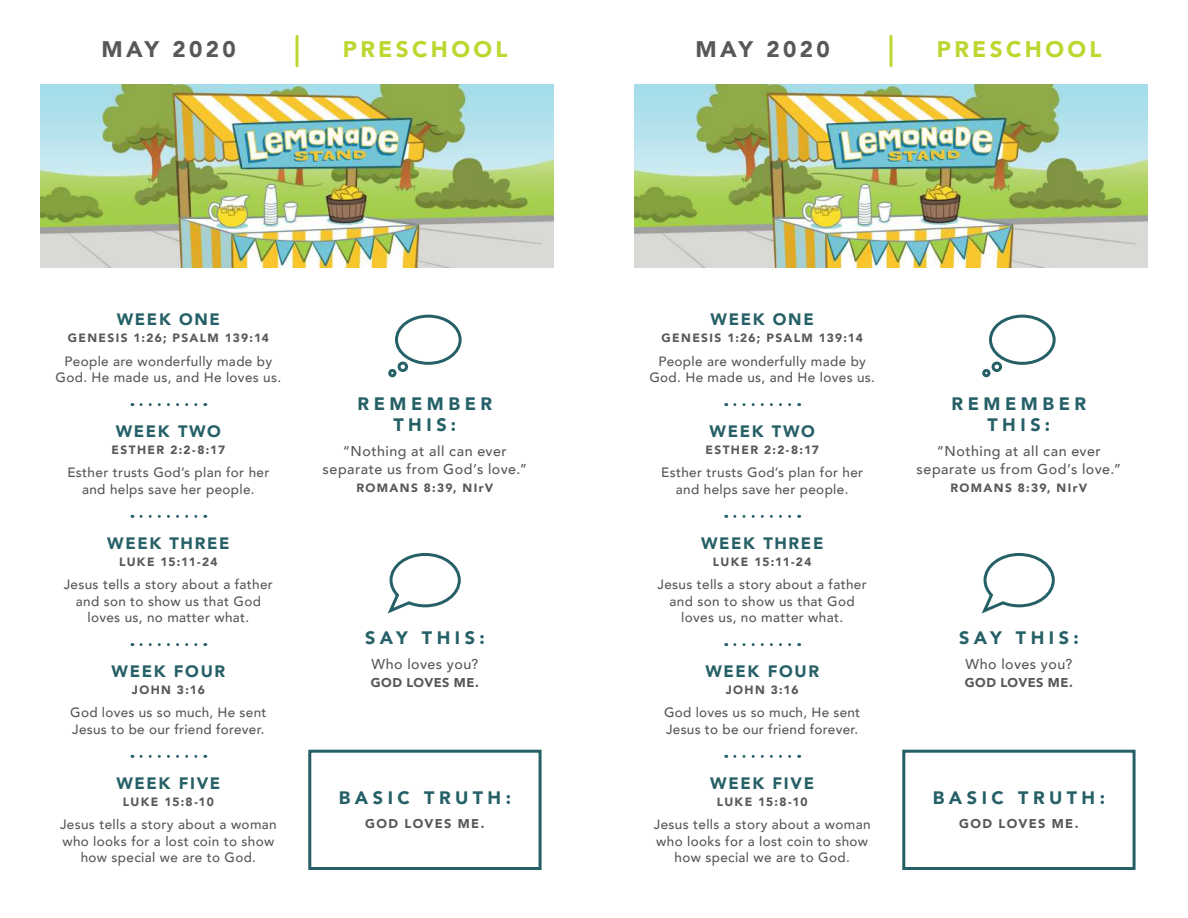
<style>
.page{position:relative;width:1188px;height:918px;background:#fff}
.page>*{position:absolute;margin:0;border:0;box-sizing:border-box;transform-origin:0 0}
.t1{font:900 22.5px "Avenir";letter-spacing:.15em;color:#bed62f}
.t2{font:900 22.5px "Avenir";letter-spacing:.15em;color:#57585a}
.t3{font:900 18px/21px "Avenir";letter-spacing:.25em;color:#266067;text-align:center}
.t4{font:900 16.5px "Avenir";letter-spacing:.1em;color:#266067}
.t5{font:500 14.25px/18px "Avenir";letter-spacing:.035em;color:#57585a;text-align:center}
.t6{font:500 13.5px/16.5px "Avenir";letter-spacing:.025em;color:#57585a;text-align:center}
.t7{font:900 12.75px "Avenir";letter-spacing:.11em;color:#57585a}
.t8{font:900 12.75px "Avenir";letter-spacing:.035em;color:#57585a}
.t9{font:900 12px "Avenir";letter-spacing:.115em;color:#57585a}
</style>
<div class="page">
<img style="left:40px;top:84px;width:514px;height:184px">
<img style="left:634px;top:84px;width:514px;height:184px">
<svg style="left:141px;top:403px;width:65px;height:3px"></svg>
<svg style="left:141px;top:515px;width:65px;height:3px"></svg>
<svg style="left:141px;top:643px;width:65px;height:3px"></svg>
<svg style="left:141px;top:755px;width:65px;height:3px"></svg>
<svg style="left:735px;top:403px;width:65px;height:3px"></svg>
<svg style="left:735px;top:515px;width:65px;height:3px"></svg>
<svg style="left:735px;top:643px;width:65px;height:3px"></svg>
<svg style="left:735px;top:755px;width:65px;height:3px"></svg>
<div style="left:308px;top:750px;width:234px;height:120px;border:3px solid #266067"></div>
<div style="left:902px;top:750px;width:234px;height:120px;border:3px solid #266067"></div>
<div style="left:395px;top:315px;width:67px;height:50px;border:3px solid #266067;border-radius:50%"></div>
<div style="left:398px;top:362px;width:10px;height:10px;border:3px solid #266067;border-radius:50%"></div>
<div style="left:388px;top:369px;width:9px;height:8px;border:3px solid #266067;border-radius:50%"></div>
<div style="left:989px;top:315px;width:67px;height:50px;border:3px solid #266067;border-radius:50%"></div>
<div style="left:992px;top:362px;width:10px;height:10px;border:3px solid #266067;border-radius:50%"></div>
<div style="left:982px;top:369px;width:9px;height:8px;border:3px solid #266067;border-radius:50%"></div>
<svg style="left:387px;top:553px;width:74px;height:61px"></svg>
<svg style="left:981px;top:553px;width:74px;height:61px"></svg>
<hr style="left:296px;top:36px;width:3px;height:30px;background:#bed62f">
<hr style="left:890px;top:36px;width:3px;height:30px;background:#bed62f">
<h1 class="t2" style="left:102px;top:40px;width:136px">MAY 2020</h1>
<h1 class="t1" style="left:343px;top:40px;width:166px">PRESCHOOL</h1>
<h1 class="t2" style="left:696px;top:40px;width:136px">MAY 2020</h1>
<h1 class="t1" style="left:937px;top:40px;width:166px">PRESCHOOL</h1>
<p class="t4" style="left:117px;top:312px;width:105px">WEEK ONE</p>
<p class="t9" style="left:68px;top:333px;width:203px">GENESIS 1:26; PSALM 139:14</p>
<p class="t6" style="left:56px;top:354px;width:227px">People are wonderfully made by<br>God. He made us, and He loves us.</p>
<p class="t4" style="left:116px;top:424px;width:107px">WEEK TWO</p>
<p class="t9" style="left:112px;top:445px;width:115px">ESTHER 2:2-8:17</p>
<p class="t6" style="left:67px;top:466px;width:203px">Esther trusts God’s plan for her and helps save her people.</p>
<p class="t4" style="left:107px;top:536px;width:124px">WEEK THREE</p>
<p class="t9" style="left:119px;top:557px;width:100px">LUKE 15:11-24</p>
<p class="t6" style="left:64px;top:578px;width:211px">Jesus tells a story about a father and son to show us that God loves us, no matter what.</p>
<p class="t4" style="left:112px;top:664px;width:115px">WEEK FOUR</p>
<p class="t9" style="left:132px;top:685px;width:74px">JOHN 3:16</p>
<p class="t6" style="left:70px;top:706px;width:198px;text-align:left">God loves us so much, He sent<br>Jesus to be our friend forever.</p>
<p class="t4" style="left:116px;top:776px;width:105px">WEEK FIVE</p>
<p class="t9" style="left:123px;top:797px;width:92px">LUKE 15:8-10</p>
<p class="t6" style="left:60px;top:818px;width:218px">Jesus tells a story about a woman who looks for a lost coin to show how special we are to God.</p>
<h2 class="t3" style="left:358px;top:395px;width:136px">REMEMBER<br>THIS:</h2>
<p class="t5" style="left:323px;top:444px;width:206px">“Nothing at all can ever separate us from God’s love.”</p>
<p class="t9" style="left:356px;top:483px;width:139px">ROMANS 8:39, NIrV</p>
<h2 class="t3" style="left:365px;top:628px;width:121px">SAY THIS:</h2>
<p class="t5" style="left:371px;top:656px;width:108px">Who loves you?</p>
<p class="t8" style="left:371px;top:677px;width:110px">GOD LOVES ME.</p>
<h2 class="t3" style="left:339px;top:788px;width:174px">BASIC TRUTH:</h2>
<p class="t7" style="left:365px;top:818px;width:121px">GOD LOVES ME.</p>
<p class="t4" style="left:711px;top:312px;width:105px">WEEK ONE</p>
<p class="t9" style="left:662px;top:333px;width:203px">GENESIS 1:26; PSALM 139:14</p>
<p class="t6" style="left:649px;top:354px;width:227px">People are wonderfully made by<br>God. He made us, and He loves us.</p>
<p class="t4" style="left:710px;top:424px;width:107px">WEEK TWO</p>
<p class="t9" style="left:705px;top:445px;width:115px">ESTHER 2:2-8:17</p>
<p class="t6" style="left:661px;top:466px;width:203px">Esther trusts God’s plan for her and helps save her people.</p>
<p class="t4" style="left:701px;top:536px;width:124px">WEEK THREE</p>
<p class="t9" style="left:713px;top:557px;width:100px">LUKE 15:11-24</p>
<p class="t6" style="left:658px;top:578px;width:211px">Jesus tells a story about a father and son to show us that God loves us, no matter what.</p>
<p class="t4" style="left:705px;top:664px;width:115px">WEEK FOUR</p>
<p class="t9" style="left:726px;top:685px;width:74px">JOHN 3:16</p>
<p class="t6" style="left:664px;top:706px;width:198px;text-align:left">God loves us so much, He sent<br>Jesus to be our friend forever.</p>
<p class="t4" style="left:710px;top:776px;width:105px">WEEK FIVE</p>
<p class="t9" style="left:717px;top:797px;width:92px">LUKE 15:8-10</p>
<p class="t6" style="left:654px;top:818px;width:218px">Jesus tells a story about a woman who looks for a lost coin to show how special we are to God.</p>
<h2 class="t3" style="left:952px;top:395px;width:136px">REMEMBER<br>THIS:</h2>
<p class="t5" style="left:917px;top:444px;width:206px">“Nothing at all can ever separate us from God’s love.”</p>
<p class="t9" style="left:950px;top:483px;width:139px">ROMANS 8:39, NIrV</p>
<h2 class="t3" style="left:959px;top:628px;width:121px">SAY THIS:</h2>
<p class="t5" style="left:965px;top:656px;width:108px">Who loves you?</p>
<p class="t8" style="left:965px;top:677px;width:110px">GOD LOVES ME.</p>
<h2 class="t3" style="left:933px;top:788px;width:174px">BASIC TRUTH:</h2>
<p class="t7" style="left:959px;top:818px;width:121px">GOD LOVES ME.</p>
</div>
